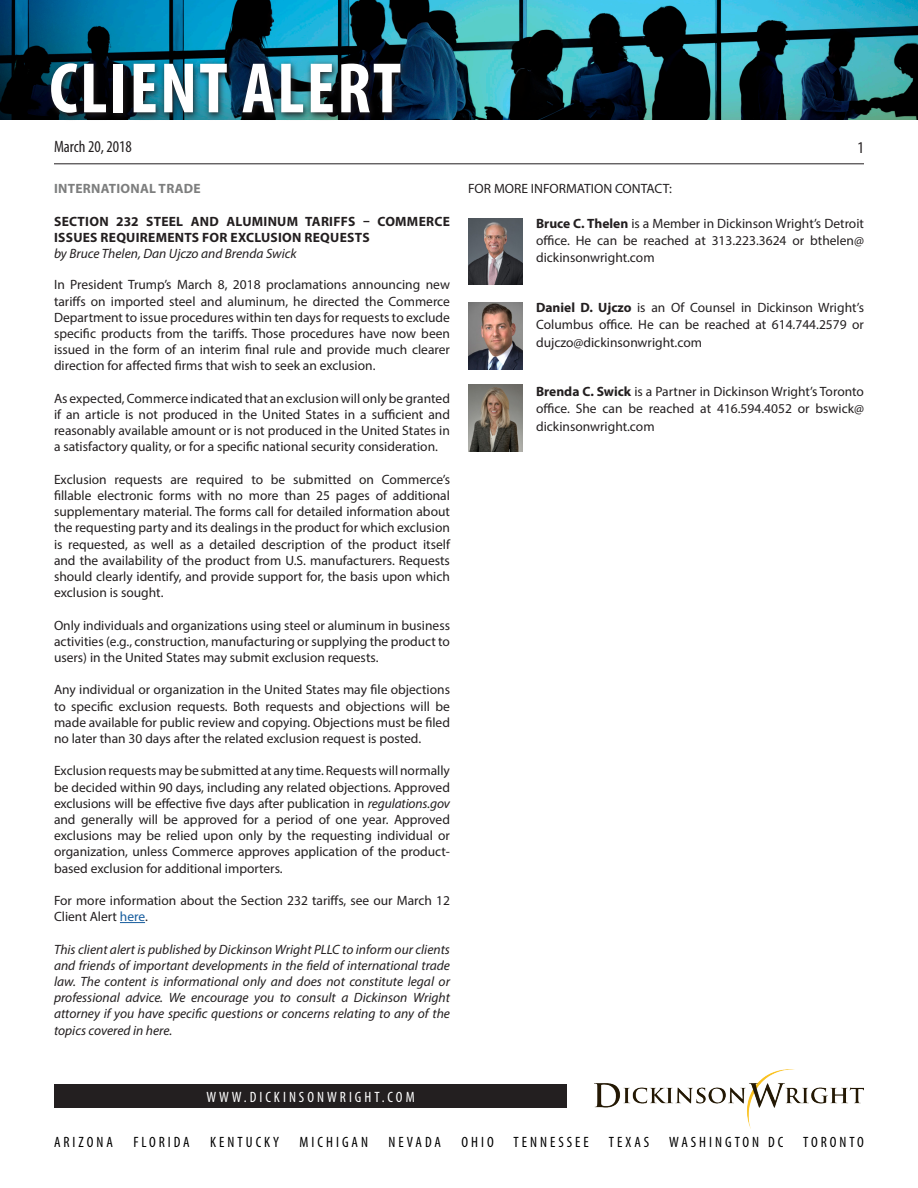
<style>
.page{position:relative;width:918px;height:1188px;background:#fff}
.page>*{position:absolute;margin:0;border:0;box-sizing:border-box;transform-origin:0 0}
.t1{font:700 condensed 72px "Myriad Pro";letter-spacing:.03em;color:#fff}
.t2{font:condensed 16.5px "Myriad Pro";color:#231f20}
.t3{font:condensed 15px "Myriad Pro";letter-spacing:.2em;color:#000}
.t4{font:condensed 15px "Myriad Pro";letter-spacing:.2em;color:#fff}
.t5{font:13.5px/16.2px "Myriad Pro";color:#231f20;text-align:justify}
.t6{font:italic 13.5px/16.2px "Myriad Pro";color:#231f20;text-align:justify}
.t7{font:700 13.5px/16.2px "Myriad Pro";letter-spacing:.02em;color:#231f20}
.t8{font:700 13.5px "Myriad Pro";letter-spacing:.02em;color:#7d7e7e}
.s1{font-style:italic}
.s2{color:#175d9e}
.s3{font-weight:700}
</style>
<div class="page">
<img style="left:0;top:0;width:918px;height:120px">
<div style="left:54px;top:1084px;width:513px;height:24px;background:#231f20"></div>
<img style="left:594px;top:1069px;width:270px;height:60px">
<svg style="left:47px;top:59px;width:362px;height:61px;background:#153642"></svg>
<hr style="left:54px;top:163px;width:810px;height:1px;background:#231f20">
<svg style="left:120px;top:922px;width:25px;height:1px"></svg>
<img style="left:468px;top:218px;width:55px;height:67px">
<img style="left:468px;top:385px;width:55px;height:66px">
<img style="left:468px;top:303px;width:55px;height:66px">
<h1 class="t1" style="left:49px;top:43px;width:353px">CLIENT ALERT</h1>
<p class="t2" style="left:54px;top:136px;width:79px">March 20, 2018</p>
<p class="t8" style="left:54px;top:180px;width:148px">INTERNATIONAL TRADE</p>
<p class="t7" style="left:54px;top:213px;width:397px">SECTION 232 STEEL AND ALUMINUM TARIFFS – COMMERCE<br>ISSUES REQUIREMENTS FOR EXCLUSION REQUESTS</p>
<p class="t6" style="left:54px;top:245px;width:244px">by Bruce Thelen, Dan Ujczo and Brenda Swick</p>
<p class="t5" style="left:54px;top:277px;width:398px">In President Trump’s March 8, 2018 proclamations announcing new tariffs on imported steel and aluminum, he directed the Commerce Department to issue procedures within ten days for requests to exclude specific products from the tariffs. Those procedures have now been issued in the form of an interim final rule and provide much clearer direction for affected firms that wish to seek an exclusion.</p>
<p class="t5" style="left:54px;top:390px;width:398px">As expected, Commerce indicated that an exclusion will only be granted if an article is not produced in the United States in a sufficient and reasonably available amount or is not produced in the United States in a satisfactory quality, or for a specific national security consideration.</p>
<p class="t5" style="left:54px;top:471px;width:398px">Exclusion requests are required to be submitted on Commerce’s fillable electronic forms with no more than 25 pages of additional supplementary material. The forms call for detailed information about the requesting party and its dealings in the product for which exclusion is requested, as well as a detailed description of the product itself and the availability of the product from U.S. manufacturers. Requests should clearly identify, and provide support for, the basis upon which exclusion is sought.</p>
<p class="t5" style="left:54px;top:617px;width:398px">Only individuals and organizations using steel or aluminum in business activities (e.g., construction, manufacturing or supplying the product to users) in the United States may submit exclusion requests.</p>
<p class="t5" style="left:54px;top:682px;width:398px">Any individual or organization in the United States may file objections to specific exclusion requests. Both requests and objections will be made available for public review and copying. Objections must be filed no later than 30 days after the related exclusion request is posted.</p>
<p class="t5" style="left:54px;top:763px;width:398px">Exclusion requests may be submitted at any time. Requests will normally be decided within 90 days, including any related objections. Approved exclusions will be effective five days after publication in <span class="s1">regulations.gov </span>and generally will be approved for a period of one year. Approved exclusions may be relied upon only by the requesting individual or organization, unless Commerce approves application of the product&shy;based exclusion for additional importers.</p>
<p class="t5" style="left:54px;top:892px;width:397px">For more information about the Section 232 tariffs, see our March 12<br>Client Alert <span class="s2">here</span>.</p>
<p class="t6" style="left:54px;top:941px;width:398px">This client alert is published by Dickinson Wright PLLC to inform our clients and friends of important developments in the field of international trade law. The content is informational only and does not constitute legal or professional advice. We encourage you to consult a Dickinson Wright attorney if you have specific questions or concerns relating to any of the topics covered in here.</p>
<p class="t2" style="left:858px;top:138px;width:8px">1</p>
<p class="t5" style="left:468px;top:181px;width:205px">FOR MORE INFORMATION CONTACT:</p>
<p class="t5" style="left:536px;top:215px;width:329px;line-height:17.2px"><span class="s3">Bruce C. Thelen</span> is a Member in Dickinson Wright’s Detroit office. He can be reached at 313.223.3624 or bthelen@ dickinsonwright.com</p>
<p class="t5" style="left:536px;top:299px;width:329px;line-height:17.2px"><span class="s3">Daniel D. Ujczo</span> is an Of Counsel in Dickinson Wright’s Columbus office. He can be reached at 614.744.2579 or dujczo@dickinsonwright.com</p>
<p class="t5" style="left:536px;top:383px;width:329px;line-height:17.2px"><span class="s3">Brenda C. Swick</span> is a Partner in Dickinson Wright’s Toronto office. She can be reached at 416.594.4052 or bswick@ dickinsonwright.com</p>
<p class="t4" style="left:206px;top:1088px;width:210px">WWW.DICKINSONWRIGHT.COM</p>
<p class="t3" style="left:54px;top:1133px;width:60px">ARIZONA</p>
<p class="t3" style="left:133px;top:1133px;width:58px">FLORIDA</p>
<p class="t3" style="left:210px;top:1133px;width:70px">KENTUCKY</p>
<p class="t3" style="left:300px;top:1133px;width:70px">MICHIGAN</p>
<p class="t3" style="left:388px;top:1133px;width:54px">NEVADA</p>
<p class="t3" style="left:461px;top:1133px;width:34px">OHIO</p>
<p class="t3" style="left:514px;top:1133px;width:77px">TENNESSEE</p>
<p class="t3" style="left:609px;top:1133px;width:42px">TEXAS</p>
<p class="t3" style="left:669px;top:1133px;width:116px">WASHINGTON DC</p>
<p class="t3" style="left:803px;top:1133px;width:62px">TORONTO</p>
</div>
